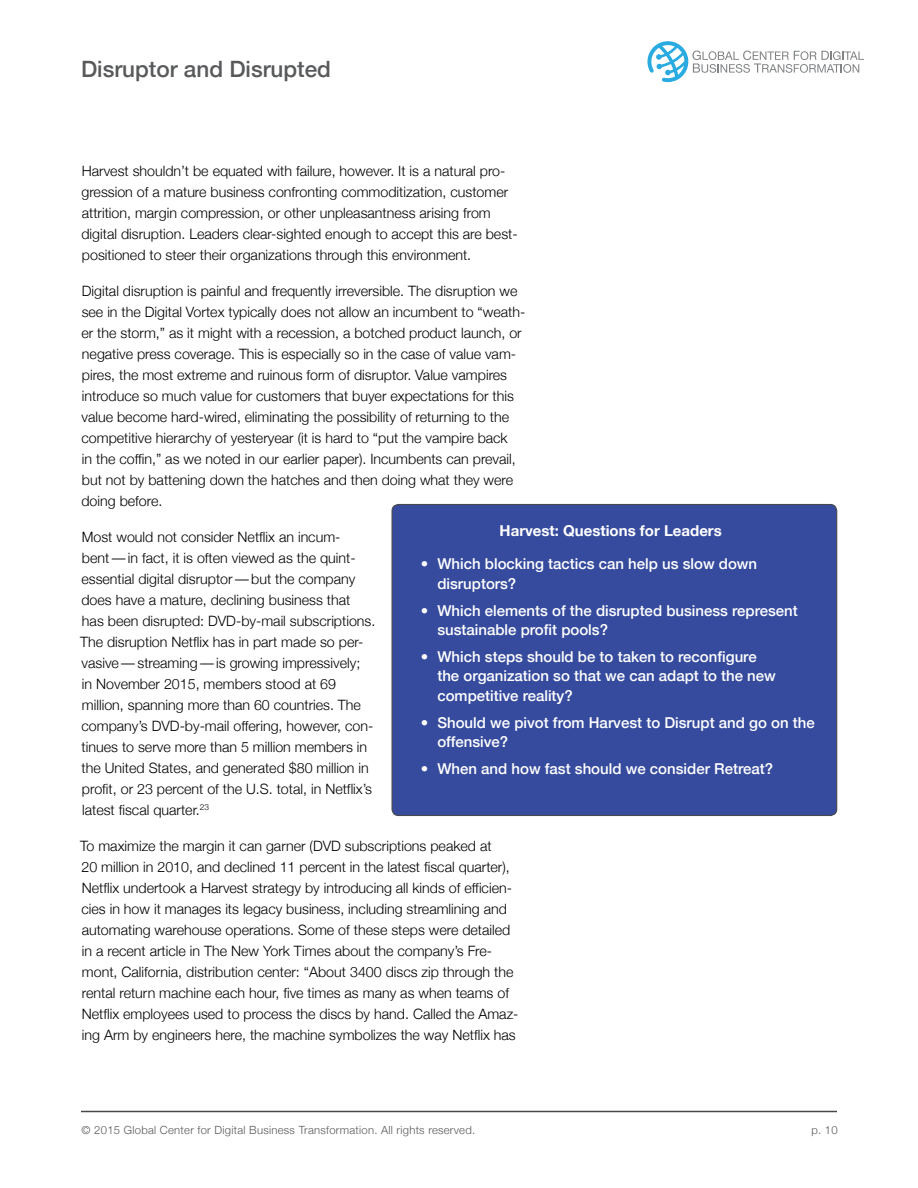
<style>
.page{position:relative;width:918px;height:1188px;background:#fff}
.page>*{position:absolute;margin:0;border:0;box-sizing:border-box;transform-origin:0 0}
.t1{font:500 22.5px "Helvetica Neue";color:#58595b}
.t2{font:500 15px/19.5px "Helvetica Neue";color:#fff}
.t3{font:700 15px "Helvetica Neue";color:#fff}
.t4{font:300 14.25px/21px "Helvetica Neue";color:#000}
.t5{font:300 11.25px "Helvetica Neue";letter-spacing:.025em;color:#58595b}
</style>
<div class="page">
<hr style="left:81px;top:1111px;width:756px;height:1px;background:#48484a">
<svg style="left:647px;top:41px;width:217px;height:41px"></svg>
<div style="left:392px;top:505px;width:445px;height:310px;background:#364b9d;border-radius:6px"></div>
<div style="left:392px;top:504px;width:445px;height:312px;border:1px solid #48484a;border-radius:6px"></div>
<h1 class="t1" style="left:81px;top:51px;width:252px">Disruptor and Disrupted</h1>
<p class="t4" style="left:81px;top:159px;width:438px">Harvest shouldn’t be equated with failure, however. It is a natural pro&shy;gression of a mature business confronting commoditization, customer attrition, margin compression, or other unpleasantness arising from digital disruption. Leaders clear-sighted enough to accept this are best&shy;positioned to steer their organizations through this environment.</p>
<p class="t4" style="left:81px;top:279px;width:446px">Digital disruption is painful and frequently irreversible. The disruption we see in the Digital Vortex typically does not allow an incumbent to “weath&shy;er the storm,” as it might with a recession, a botched product launch, or negative press coverage. This is especially so in the case of value vam&shy;pires, the most extreme and ruinous form of disruptor. Value vampires introduce so much value for customers that buyer expectations for this value become hard-wired, eliminating the possibility of returning to the competitive hierarchy of yesteryear (it is hard to “put the vampire back<br>in the coffin,” as we noted in our earlier paper). Incumbents can prevail, but not by battening down the hatches and then doing what they were doing before.</p>
<p class="t4" style="left:80px;top:525px;width:297px">Most would not consider Netflix an incum&shy;bent—in fact, it is often viewed as the quint&shy;essential digital disruptor—but the company does have a mature, declining business that<br>has been disrupted: DVD-by-mail subscriptions.<br>The disruption Netflix has in part made so per&shy;vasive—streaming—is growing impressively;<br>in November 2015, members stood at 69 million, spanning more than 60 countries. The company’s DVD-by-mail offering, however, con&shy;tinues to serve more than 5 million members in the United States, and generated $80 million in profit, or 23 percent of the U.S. total, in Netflix’s latest fiscal quarter.<sup>23</sup></p>
<p class="t4" style="left:80px;top:834px;width:440px">To maximize the margin it can garner (DVD subscriptions peaked at<br>20 million in 2010, and declined 11 percent in the latest fiscal quarter), Netflix undertook a Harvest strategy by introducing all kinds of efficien&shy;cies in how it manages its legacy business, including streamlining and automating warehouse operations. Some of these steps were detailed in a recent article in The New York Times about the company’s Fre&shy;mont, California, distribution center: “About 3400 discs zip through the rental return machine each hour, five times as many as when teams of Netflix employees used to process the discs by hand. Called the Amaz&shy;ing Arm by engineers here, the machine symbolizes the way Netflix has</p>
<p class="t3" style="left:500px;top:519px;width:224px">Harvest: Questions for Leaders</p>
<p class="t2" style="left:437px;top:553px;width:321px;text-indent:-16px">• Which blocking tactics can help us slow down disruptors?</p>
<p class="t2" style="left:437px;top:599px;width:362px;text-indent:-16px">• Which elements of the disrupted business represent sustainable profit pools?</p>
<p class="t2" style="left:437px;top:645px;width:340px;text-indent:-16px">• Which steps should be to taken to reconfigure the organization so that we can adapt to the new competitive reality?</p>
<p class="t2" style="left:437px;top:711px;width:379px;text-indent:-16px">• Should we pivot from Harvest to Disrupt and go on the offensive?</p>
<p class="t2" style="left:421px;top:757px;width:354px">• When and how fast should we consider Retreat?</p>
<p class="t5" style="left:82px;top:1121px;width:395px">© 2015 Global Center for Digital Business Transformation. All rights reserved.</p>
<p class="t5" style="left:811px;top:1121px;width:28px">p. 10</p>
</div>
